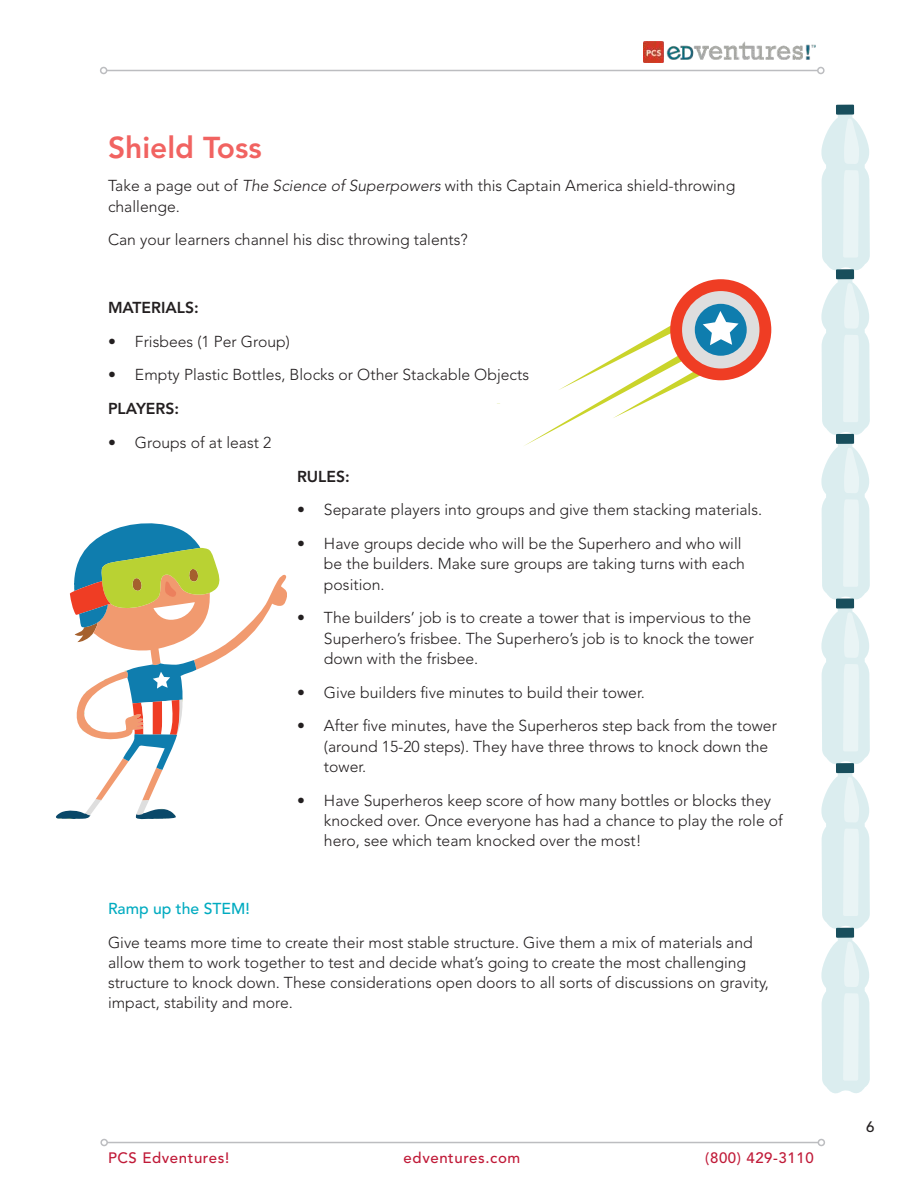
<style>
.page{position:relative;width:918px;height:1188px;background:#fff}
.page>*{position:absolute;margin:0;border:0;box-sizing:border-box;transform-origin:0 0}
.t1{font:800 30px "Avenir LT Std";color:#f16361}
.t2{font:300 15.75px/20.2px "Avenir LT Std";color:#231f20}
.t3{font:800 15.75px "Avenir LT Std";color:#231f20}
.t4{font:500 15.75px "Avenir LT Std";color:#00abc0}
.t5{font:500 15px "Avenir LT Std";letter-spacing:.04em;color:#c01a38}
.t6{font:500 15px "Avenir LT Std";color:#231f20}
.s1{font-style:italic}
</style>
<div class="page">
<hr style="left:107px;top:70px;width:711px;height:1px;background:#bcbdc0">
<div style="left:100px;top:67px;width:7px;height:7px;border:2px solid #bcbdc0;border-radius:50%"></div>
<div style="left:817px;top:67px;width:8px;height:7px;border:2px solid #bcbdc0;border-radius:50%"></div>
<hr style="left:107px;top:1142px;width:711px;height:1px;background:#bcbdc0">
<div style="left:100px;top:1139px;width:8px;height:7px;border:2px solid #bcbdc0;border-radius:50%"></div>
<div style="left:818px;top:1139px;width:7px;height:7px;border:2px solid #bcbdc0;border-radius:50%"></div>
<svg style="left:56px;top:523px;width:231px;height:296px"></svg>
<div style="left:670px;top:279px;width:101px;height:101px;background:#ef3d24;border-radius:50%"></div>
<div style="left:682px;top:291px;width:77px;height:77px;background:#dedede;border-radius:50%"></div>
<div style="left:695px;top:304px;width:52px;height:52px;background:#0f7dae;border-radius:50%"></div>
<svg style="left:524px;top:311px;width:215px;height:135px"></svg>
<svg style="left:821px;top:770px;width:49px;height:323px;background:#e0eff0"></svg>
<div style="left:836px;top:763px;width:18px;height:10px;background:#184e5c"></div>
<svg style="left:821px;top:276px;width:49px;height:488px;background:#e0eef0"></svg>
<div style="left:836px;top:269px;width:18px;height:10px;background:#184e5c"></div>
<svg style="left:821px;top:111px;width:49px;height:159px;background:#e2f0f2"></svg>
<div style="left:836px;top:105px;width:18px;height:10px;background:#184e5c"></div>
<img style="left:644px;top:42px;width:172px;height:20px">
<h1 class="t1" style="left:108px;top:130px;width:155px">Shield Toss</h1>
<p class="t2" style="left:108px;top:176px;width:629px">Take a page out of <span class="s1">The Science of Superpowers</span> with this Captain America shield-throwing challenge.</p>
<p class="t2" style="left:108px;top:230px;width:361px">Can your learners channel his disc throwing talents?</p>
<p class="t3" style="left:108px;top:298px;width:92px">MATERIALS:</p>
<p class="t2" style="left:108px;top:331px;width:183px">• Frisbees (1 Per Group)</p>
<p class="t2" style="left:108px;top:365px;width:423px">• Empty Plastic Bottles, Blocks or Other Stackable Objects</p>
<p class="t3" style="left:108px;top:399px;width:73px">PLAYERS:</p>
<p class="t2" style="left:108px;top:432px;width:165px">• Groups of at least 2</p>
<p class="t3" style="left:297px;top:467px;width:54px">RULES:</p>
<p class="t2" style="left:297px;top:500px;width:467px">• Separate players into groups and give them stacking materials.</p>
<p class="t2" style="left:324px;top:534px;width:423px;text-indent:-27px">• Have groups decide who will be the Superhero and who will be the builders. Make sure groups are taking turns with each position.</p>
<p class="t2" style="left:324px;top:608px;width:432px;text-indent:-27px">• The builders’ job is to create a tower that is impervious to the<br>Superhero’s frisbee. The Superhero’s job is to knock the tower down with the frisbee.</p>
<p class="t2" style="left:297px;top:682px;width:349px">• Give builders five minutes to build their tower.</p>
<p class="t2" style="left:324px;top:716px;width:454px;text-indent:-27px">• After five minutes, have the Superheros step back from the tower (around 15-20 steps). They have three throws to knock down the tower.</p>
<p class="t2" style="left:324px;top:790px;width:460px;text-indent:-27px">• Have Superheros keep score of how many bottles or blocks they knocked over. Once everyone has had a chance to play the role of hero, see which team knocked over the most!</p>
<p class="t4" style="left:108px;top:899px;width:143px">Ramp up the STEM!</p>
<p class="t2" style="left:108px;top:932px;width:663px">Give teams more time to create their most stable structure. Give them a mix of materials and allow them to work together to test and decide what’s going to create the most challenging structure to knock down. These considerations open doors to all sorts of discussions on gravity, impact, stability and more.</p>
<p class="t5" style="left:108px;top:1150px;width:123px">PCS Edventures!</p>
<p class="t5" style="left:404px;top:1150px;width:118px">edventures.com</p>
<p class="t5" style="left:705px;top:1150px;width:110px">(800) 429-3110</p>
<p class="t6" style="left:866px;top:1118px;width:10px">6</p>
</div>
